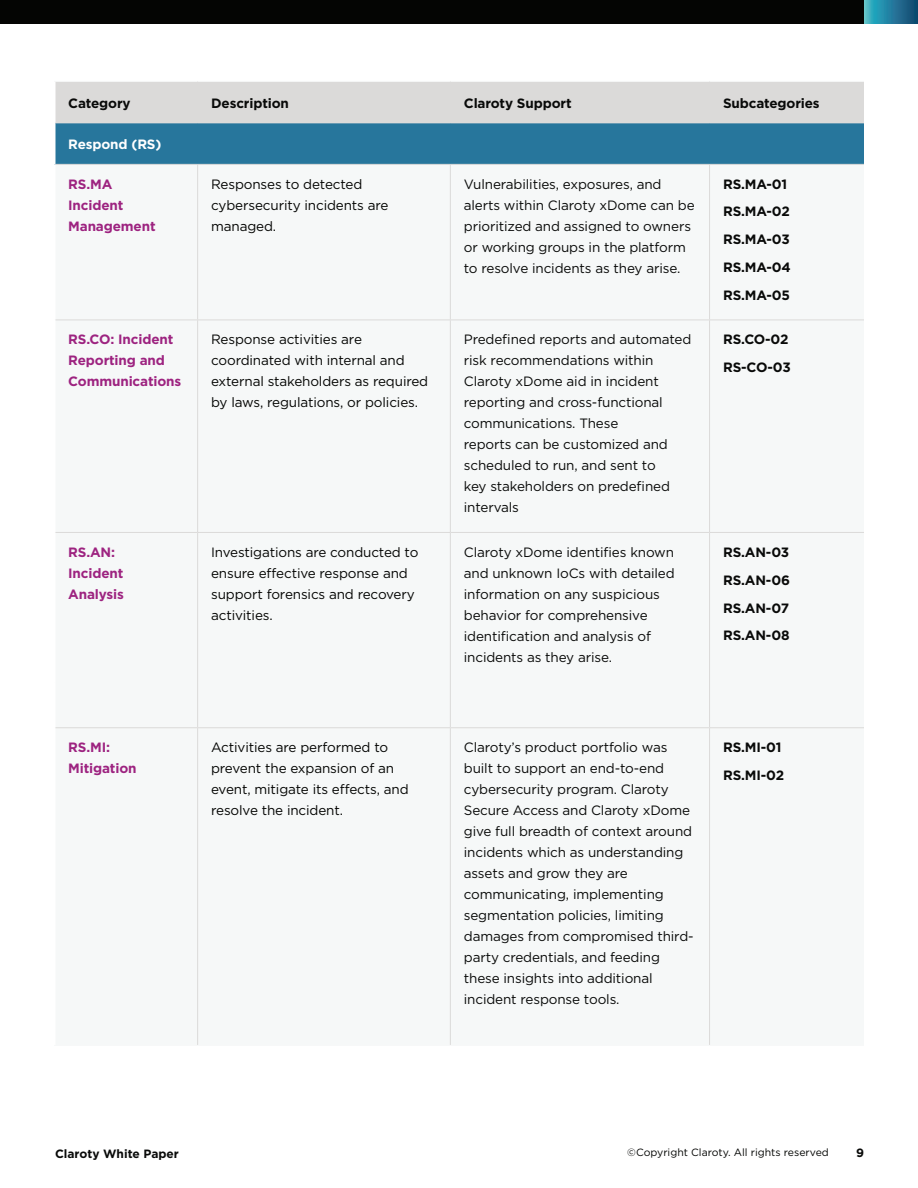
<style>
.page{position:relative;width:918px;height:1188px;background:#fff}
.page>*{position:absolute;margin:0;border:0;box-sizing:border-box;transform-origin:0 0}
.t1{font:13.5px/21px "Gotham";letter-spacing:-.01em;color:#090a09}
.t2{font:13.5px/21px "Gotham";letter-spacing:-.01em;color:#040503}
.t3{font:700 13.5px/27.8px "Gotham";letter-spacing:-.01em;color:#090a09}
.t4{font:700 13.5px/21px "Gotham";letter-spacing:-.01em;color:#9d2380}
.t5{font:700 13.5px "Gotham";letter-spacing:-.01em;color:#fff}
.t6{font:700 12px "Gotham";color:#090a09}
.t7{font:10.5px "Gotham";color:#040503}
</style>
<div class="page">
<div style="left:0;top:0;width:880px;height:24px;background:#040503"></div>
<svg style="left:864px;top:0;width:54px;height:24px"></svg>
<div style="left:56px;top:82px;width:808px;height:40px;background:#dbdad9"></div>
<div style="left:55px;top:123px;width:809px;height:41px;background:#27769c"></div>
<div style="left:56px;top:165px;width:808px;height:880px;background:#f6f8f8"></div>
<hr style="left:54px;top:81px;width:144px;height:1px;background:#f6f8f8">
<hr style="left:198px;top:81px;width:252px;height:1px;background:#f6f8f8">
<hr style="left:450px;top:81px;width:260px;height:1px;background:#f6f8f8">
<hr style="left:710px;top:81px;width:154px;height:1px;background:#f6f8f8">
<hr style="left:54px;top:1045px;width:144px;height:1px;background:#f6f8f8">
<hr style="left:198px;top:1045px;width:252px;height:1px;background:#f6f8f8">
<hr style="left:450px;top:1045px;width:260px;height:1px;background:#f6f8f8">
<hr style="left:710px;top:1045px;width:154px;height:1px;background:#f6f8f8">
<hr style="left:54px;top:123px;width:2px;height:41px;background:#fff">
<hr style="left:197px;top:82px;width:1px;height:40px;background:#dbdad9">
<hr style="left:450px;top:82px;width:1px;height:40px;background:#dbdad9">
<hr style="left:709px;top:82px;width:1px;height:40px;background:#dbdad9">
<hr style="left:56px;top:122px;width:142px;height:1px;background:#dbdad9">
<hr style="left:198px;top:122px;width:252px;height:1px;background:#dbdad9">
<hr style="left:450px;top:122px;width:260px;height:1px;background:#dbdad9">
<hr style="left:710px;top:122px;width:154px;height:1px;background:#dbdad9">
<hr style="left:56px;top:727px;width:142px;height:1px;background:#dbdad9">
<hr style="left:198px;top:727px;width:252px;height:1px;background:#dbdad9">
<hr style="left:450px;top:727px;width:260px;height:1px;background:#dbdad9">
<hr style="left:710px;top:727px;width:154px;height:1px;background:#dbdad9">
<hr style="left:56px;top:164px;width:142px;height:1px;background:#dbdad9">
<hr style="left:198px;top:164px;width:252px;height:1px;background:#dbdad9">
<hr style="left:197px;top:165px;width:1px;height:155px;background:#dbdad9">
<hr style="left:450px;top:164px;width:260px;height:1px;background:#dbdad9">
<hr style="left:450px;top:165px;width:1px;height:155px;background:#dbdad9">
<hr style="left:710px;top:164px;width:154px;height:1px;background:#dbdad9">
<hr style="left:709px;top:165px;width:1px;height:155px;background:#dbdad9">
<hr style="left:56px;top:320px;width:142px;height:1px;background:#dbdad9">
<hr style="left:198px;top:320px;width:252px;height:1px;background:#dbdad9">
<hr style="left:197px;top:320px;width:1px;height:212px;background:#dbdad9">
<hr style="left:450px;top:320px;width:260px;height:1px;background:#dbdad9">
<hr style="left:450px;top:320px;width:1px;height:212px;background:#dbdad9">
<hr style="left:710px;top:320px;width:154px;height:1px;background:#dbdad9">
<hr style="left:709px;top:320px;width:1px;height:212px;background:#dbdad9">
<hr style="left:56px;top:532px;width:142px;height:1px;background:#dbdad9">
<hr style="left:198px;top:532px;width:252px;height:1px;background:#dbdad9">
<hr style="left:197px;top:533px;width:1px;height:149px;background:#dbdad9">
<hr style="left:450px;top:532px;width:260px;height:1px;background:#dbdad9">
<hr style="left:450px;top:533px;width:1px;height:149px;background:#dbdad9">
<hr style="left:710px;top:532px;width:154px;height:1px;background:#dbdad9">
<hr style="left:709px;top:533px;width:1px;height:149px;background:#dbdad9">
<hr style="left:197px;top:682px;width:1px;height:45px;background:#dbdad9">
<hr style="left:450px;top:682px;width:1px;height:45px;background:#dbdad9">
<hr style="left:709px;top:682px;width:1px;height:45px;background:#dbdad9">
<hr style="left:197px;top:728px;width:1px;height:317px;background:#dbdad9">
<hr style="left:450px;top:728px;width:1px;height:317px;background:#dbdad9">
<hr style="left:709px;top:728px;width:1px;height:317px;background:#dbdad9">
<p class="t3" style="left:68px;top:89px;width:64px">Category</p>
<p class="t3" style="left:211px;top:89px;width:79px">Description</p>
<p class="t3" style="left:464px;top:89px;width:109px">Claroty Support</p>
<p class="t3" style="left:723px;top:89px;width:98px">Subcategories</p>
<p class="t5" style="left:68px;top:135px;width:95px">Respond (RS)</p>
<p class="t4" style="left:68px;top:173px;width:89px">RS.MA<br>Incident<br>Management</p>
<p class="t2" style="left:211px;top:173px;width:179px">Responses to detected cybersecurity incidents are managed.</p>
<p class="t1" style="left:464px;top:173px;width:232px">Vulnerabilities, exposures, and alerts within Claroty xDome can be prioritized and assigned to owners or working groups in the platform to resolve incidents as they arise.</p>
<p class="t3" style="left:723px;top:170px;width:69px">RS.MA-01<br>RS.MA-02<br>RS.MA-03<br>RS.MA-04<br>RS.MA-05</p>
<p class="t4" style="left:68px;top:329px;width:115px">RS.CO: Incident<br>Reporting and<br>Communications</p>
<p class="t2" style="left:211px;top:329px;width:219px">Response activities are coordinated with internal and external stakeholders as required by laws, regulations, or policies.</p>
<p class="t1" style="left:464px;top:329px;width:229px">Predefined reports and automated risk recommendations within<br>Claroty xDome aid in incident reporting and cross-functional communications. These<br>reports can be customized and scheduled to run, and sent to<br>key stakeholders on predefined intervals</p>
<p class="t3" style="left:723px;top:326px;width:69px">RS.CO-02<br>RS-CO-03</p>
<p class="t4" style="left:68px;top:542px;width:57px">RS.AN:<br>Incident<br>Analysis</p>
<p class="t2" style="left:211px;top:541px;width:209px">Investigations are conducted to ensure effective response and support forensics and recovery activities.</p>
<p class="t1" style="left:464px;top:541px;width:212px">Claroty xDome identifies known and unknown IoCs with detailed information on any suspicious behavior for comprehensive identification and analysis of incidents as they arise.</p>
<p class="t3" style="left:723px;top:538px;width:68px;text-align:justify">RS.AN-03<br>RS.AN-06<br>RS.AN-07<br>RS.AN-08</p>
<p class="t4" style="left:68px;top:737px;width:70px">RS.MI:<br>Mitigation</p>
<p class="t2" style="left:211px;top:737px;width:199px">Activities are performed to prevent the expansion of an event, mitigate its effects, and resolve the incident.</p>
<p class="t1" style="left:464px;top:737px;width:231px">Claroty’s product portfolio was built to support an end-to-end cybersecurity program. Claroty<br>Secure Access and Claroty xDome give full breadth of context around incidents which as understanding assets and grow they are communicating, implementing segmentation policies, limiting damages from compromised third&shy;party credentials, and feeding these insights into additional incident response tools.</p>
<p class="t3" style="left:723px;top:734px;width:63px">RS.MI-01<br>RS.MI-02</p>
<p class="t6" style="left:55px;top:1145px;width:125px">Claroty White Paper</p>
<p class="t7" style="left:627px;top:1146px;width:203px">©Copyright Claroty. All rights reserved</p>
<p class="t6" style="left:856px;top:1144px;width:9px">9</p>
</div>
